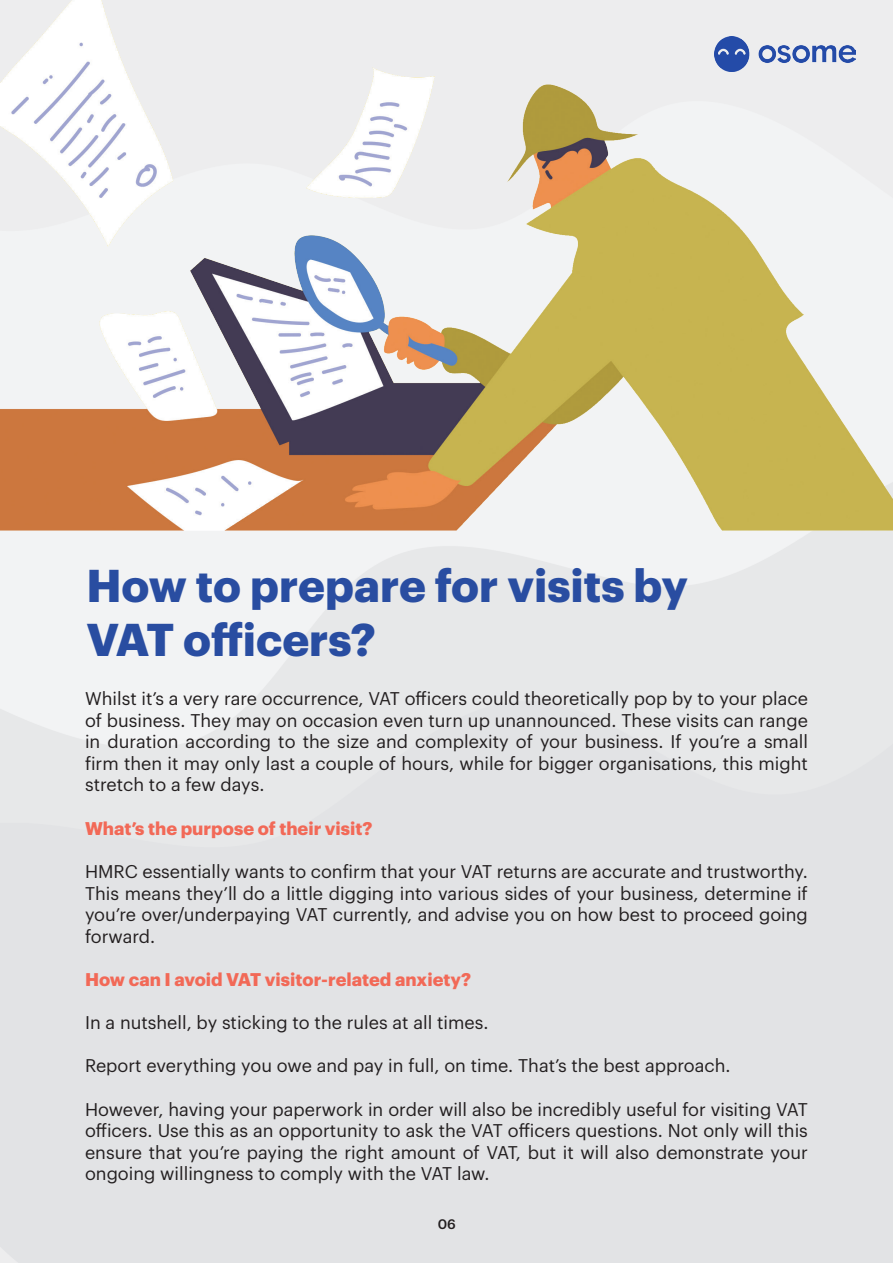
<style>
.page{position:relative;width:893px;height:1263px;background:#fff}
.page>*{position:absolute;margin:0;border:0;box-sizing:border-box;transform-origin:0 0}
.t1{font:700 45px/54px "Graphik LC";color:#294da1}
.t2{font:18px/21.6px "Graphik LC";color:#231f20;text-align:justify}
.t3{font:700 18px "Graphik LC";color:#f26957}
.t4{font:500 13.5px "Graphik LC";color:#231f20}
</style>
<div class="page">
<img style="left:0;top:0;width:893px;height:580px">
<img style="left:715px;top:37px;width:140px;height:35px">
<p class="t1" style="left:87px;top:555px;width:603px">How to prepare for visits by<br>VAT officers?</p>
<p class="t2" style="left:85px;top:686px;width:724px">Whilst it’s a very rare occurrence, VAT officers could theoretically pop by to your place of business. They may on occasion even turn up unannounced. These visits can range in duration according to the size and complexity of your business. If you’re a small firm then it may only last a couple of hours, while for bigger organisations, this might stretch to a few days.</p>
<p class="t3" style="left:85px;top:814px;width:289px">What’s the purpose of their visit?</p>
<p class="t2" style="left:85px;top:859px;width:724px">HMRC essentially wants to confirm that your VAT returns are accurate and trustworthy.<br>This means they’ll do a little digging into various sides of your business, determine if you’re over/underpaying VAT currently, and advise you on how best to proceed going forward.</p>
<p class="t3" style="left:85px;top:965px;width:388px">How can I avoid VAT visitor-related anxiety?</p>
<p class="t2" style="left:85px;top:1010px;width:405px">In a nutshell, by sticking to the rules at all times.</p>
<p class="t2" style="left:85px;top:1053px;width:647px">Report everything you owe and pay in full, on time. That’s the best approach.</p>
<p class="t2" style="left:85px;top:1097px;width:724px">However, having your paperwork in order will also be incredibly useful for visiting VAT officers. Use this as an opportunity to ask the VAT officers questions. Not only will this ensure that you’re paying the right amount of VAT, but it will also demonstrate your ongoing willingness to comply with the VAT law.</p>
<p class="t4" style="left:438px;top:1214px;width:20px">06</p>
</div>
